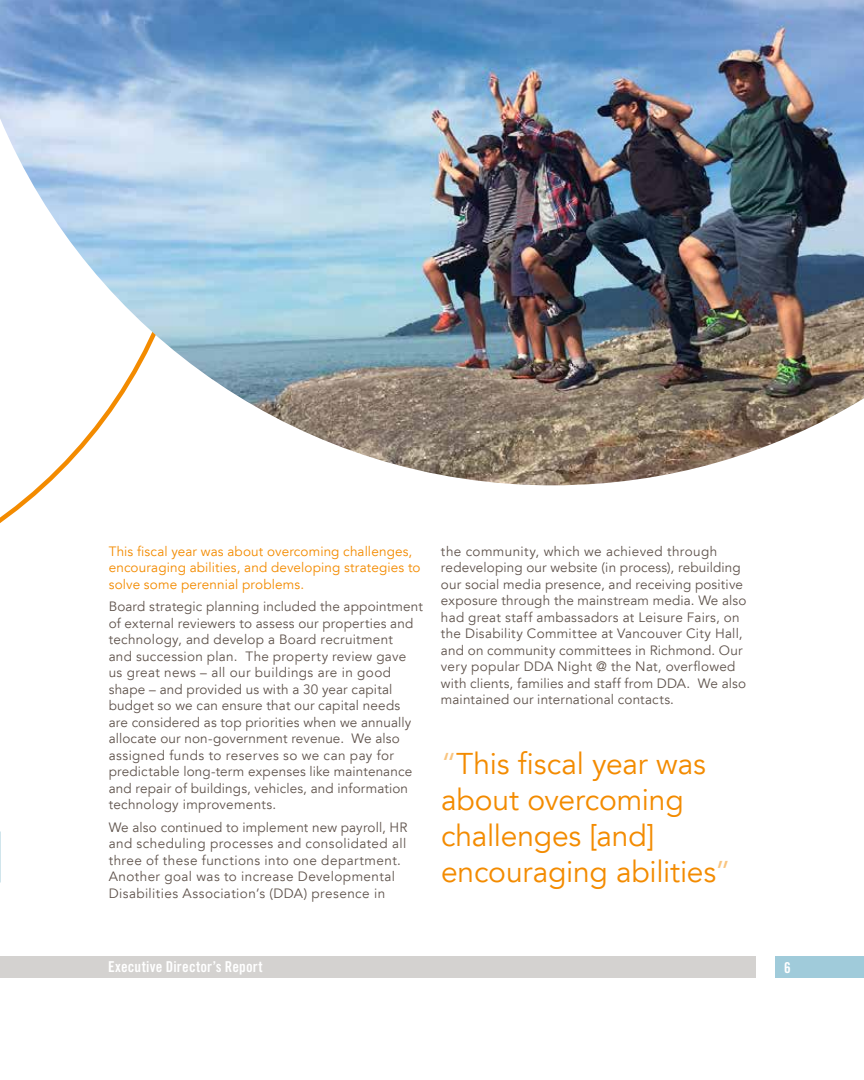
<style>
.page{position:relative;width:864px;height:1080px;background:#fff}
.page>*{position:absolute;margin:0;border:0;box-sizing:border-box;transform-origin:0 0}
.t1{font:30px/36px "Avenir LT";letter-spacing:-.005em;color:#f38b00}
.t2{font:15px "Trade Gothic LT Std Bd Cn 20";letter-spacing:.01em;color:#fff}
.t3{font:13.5px/16.5px "Avenir LT";letter-spacing:.015em;color:#60544d}
.t4{font:13.5px/16.5px "Avenir LT";letter-spacing:.01em;color:#f38b00}
.s1{color:#f9c580}
</style>
<div class="page">
<img style="left:0;top:0;width:864px;height:485px">
<div style="left:0;top:957px;width:756px;height:21px;background:#d4d2d0"></div>
<div style="left:775px;top:957px;width:89px;height:21px;background:#a0cbda"></div>
<p class="t4" style="left:109px;top:543px;width:313px">This fiscal year was about overcoming challenges, encouraging abilities, and developing strategies to solve some perennial problems.</p>
<p class="t3" style="left:109px;top:599px;width:316px">Board strategic planning included the appointment of external reviewers to assess our properties and technology, and develop a Board recruitment<br>and succession plan. The property review gave us great news – all our buildings are in good shape – and provided us with a 30 year capital budget so we can ensure that our capital needs<br>are considered as top priorities when we annually allocate our non-government revenue. We also assigned funds to reserves so we can pay for predictable long-term expenses like maintenance and repair of buildings, vehicles, and information technology improvements.</p>
<p class="t3" style="left:109px;top:819px;width:300px">We also continued to implement new payroll, HR and scheduling processes and consolidated all three of these functions into one department.<br>Another goal was to increase Developmental Disabilities Association’s (DDA) presence in</p>
<p class="t3" style="left:441px;top:543px;width:307px">the community, which we achieved through redeveloping our website (in process), rebuilding our social media presence, and receiving positive exposure through the mainstream media. We also had great staff ambassadors at Leisure Fairs, on the Disability Committee at Vancouver City Hall, and on community committees in Richmond. Our very popular DDA Night @ the Nat, overflowed with clients, families and staff from DDA. We also maintained our international contacts.</p>
<h1 class="t1" style="left:441px;top:747px;width:291px"><span class="s1">“</span>This fiscal year was about overcoming challenges [and] encouraging abilities<span class="s1">”</span></h1>
<p class="t2" style="left:108px;top:957px;width:156px">Executive Director’s Report</p>
<p class="t2" style="left:784px;top:958px;width:8px">6</p>
</div>
